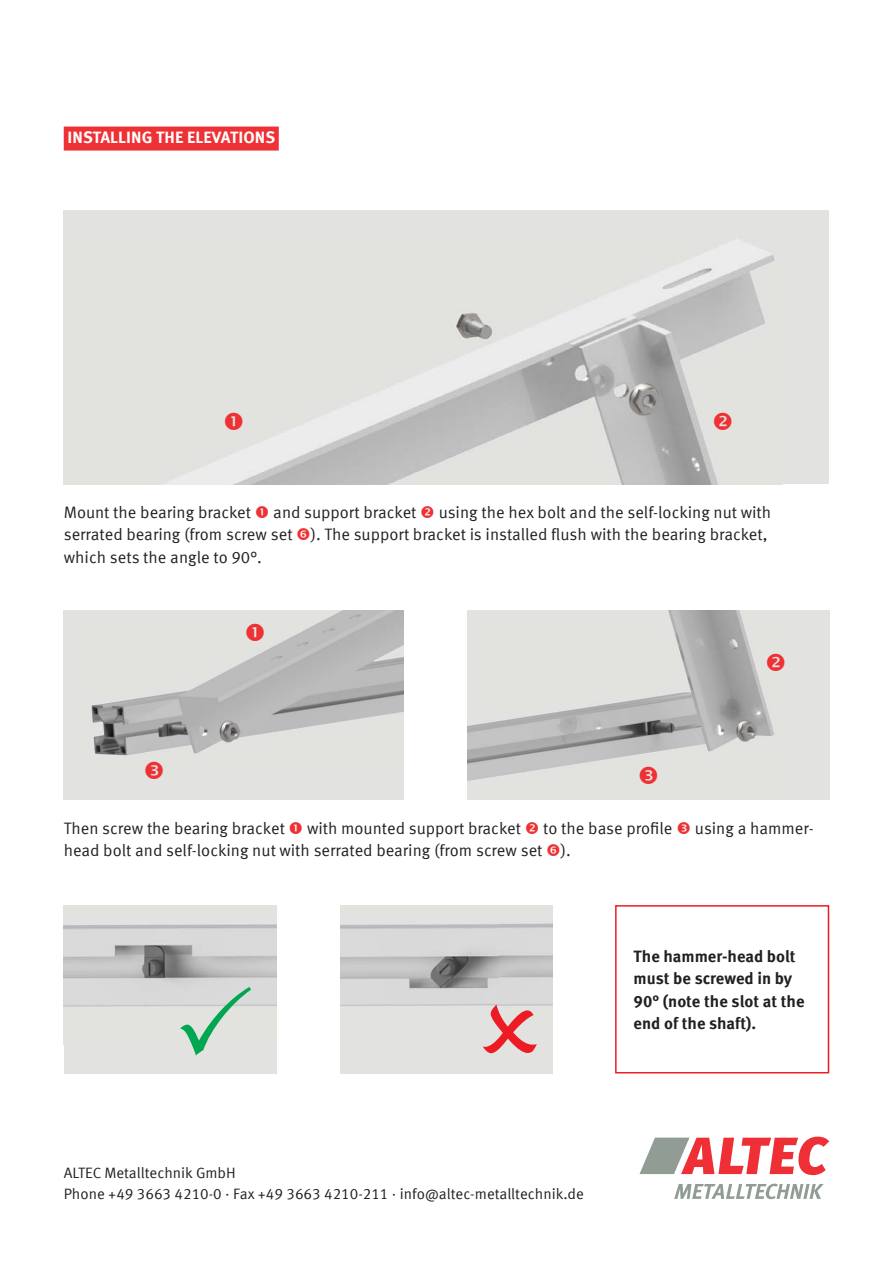
<style>
.page{position:relative;width:893px;height:1263px;background:#fff}
.page>*{position:absolute;margin:0;border:0;box-sizing:border-box;transform-origin:0 0}
.t1{font:16.5px/22.5px "Meta Offc Norm";color:#231f20}
.t2{font:700 16.5px/22.5px "Meta Offc";color:#231f20}
.t3{font:700 16.5px "Meta Offc";letter-spacing:.005em;color:#fff}
.t4{font:15px/21px "Meta Offc Norm";color:#231f20}
</style>
<div class="page">
<div style="left:64px;top:211px;width:765px;height:273px;background:#e2e3e0"></div>
<img style="left:166px;top:240px;width:609px;height:244px">
<div style="left:64px;top:610px;width:340px;height:190px;background:#e2e3e0"></div>
<img style="left:91px;top:610px;width:313px;height:146px">
<div style="left:468px;top:610px;width:361px;height:190px;background:#e2e3e0"></div>
<img style="left:468px;top:610px;width:307px;height:171px">
<div style="left:64px;top:905px;width:212px;height:168px;background:#e2e3e0"></div>
<img style="left:64px;top:924px;width:212px;height:83px">
<div style="left:340px;top:905px;width:213px;height:168px;background:#e2e3e0"></div>
<img style="left:340px;top:923px;width:213px;height:83px">
<svg style="left:639px;top:1137px;width:190px;height:38px"></svg>
<svg style="left:674px;top:1184px;width:150px;height:15px"></svg>
<div style="left:615px;top:905px;width:214px;height:168px;border:2px solid #ed1c24"></div>
<div style="left:64px;top:127px;width:215px;height:24px;background:#ee3135"></div>
<svg style="left:225px;top:413px;width:17px;height:17px"></svg>
<svg style="left:714px;top:413px;width:17px;height:17px"></svg>
<svg style="left:246px;top:623px;width:18px;height:18px"></svg>
<svg style="left:767px;top:653px;width:8px;height:18px"></svg>
<svg style="left:640px;top:767px;width:17px;height:14px"></svg>
<svg style="left:180px;top:986px;width:71px;height:21px"></svg>
<svg style="left:483px;top:1004px;width:54px;height:2px"></svg>
<p class="t3" style="left:68px;top:124px;width:209px">INSTALLING THE ELEVATIONS</p>
<p class="t1" style="left:64px;top:500px;width:709px;text-indent:375px">using the hex bolt and the self-locking nut with serrated bearing (from screw set ). The support bracket is installed flush with the bearing bracket, which sets the angle to 90°.</p>
<p class="t1" style="left:64px;top:500px;width:189px">Mount the bearing bracket</p>
<p class="t1" style="left:273px;top:500px;width:145px">and support bracket</p>
<p class="t1" style="left:64px;top:816px;width:223px">Then screw the bearing bracket</p>
<p class="t1" style="left:307px;top:816px;width:215px">with mounted support bracket</p>
<p class="t1" style="left:543px;top:816px;width:131px">to the base profile</p>
<p class="t1" style="left:695px;top:816px;width:120px">using a hammer-</p>
<p class="t1" style="left:64px;top:838px;width:509px">head bolt and self-locking nut with serrated bearing (from screw set ).</p>
<p class="t2" style="left:634px;top:944px;width:172px">The hammer-head bolt must be screwed in by<br>90° (note the slot at the end of the shaft).</p>
<p class="t4" style="left:64px;top:1162px;width:522px">ALTEC Metalltechnik GmbH<br>Phone +49 3663 4210-0 · Fax +49 3663 4210-211 · info@altec-metalltechnik.de</p>
</div>
